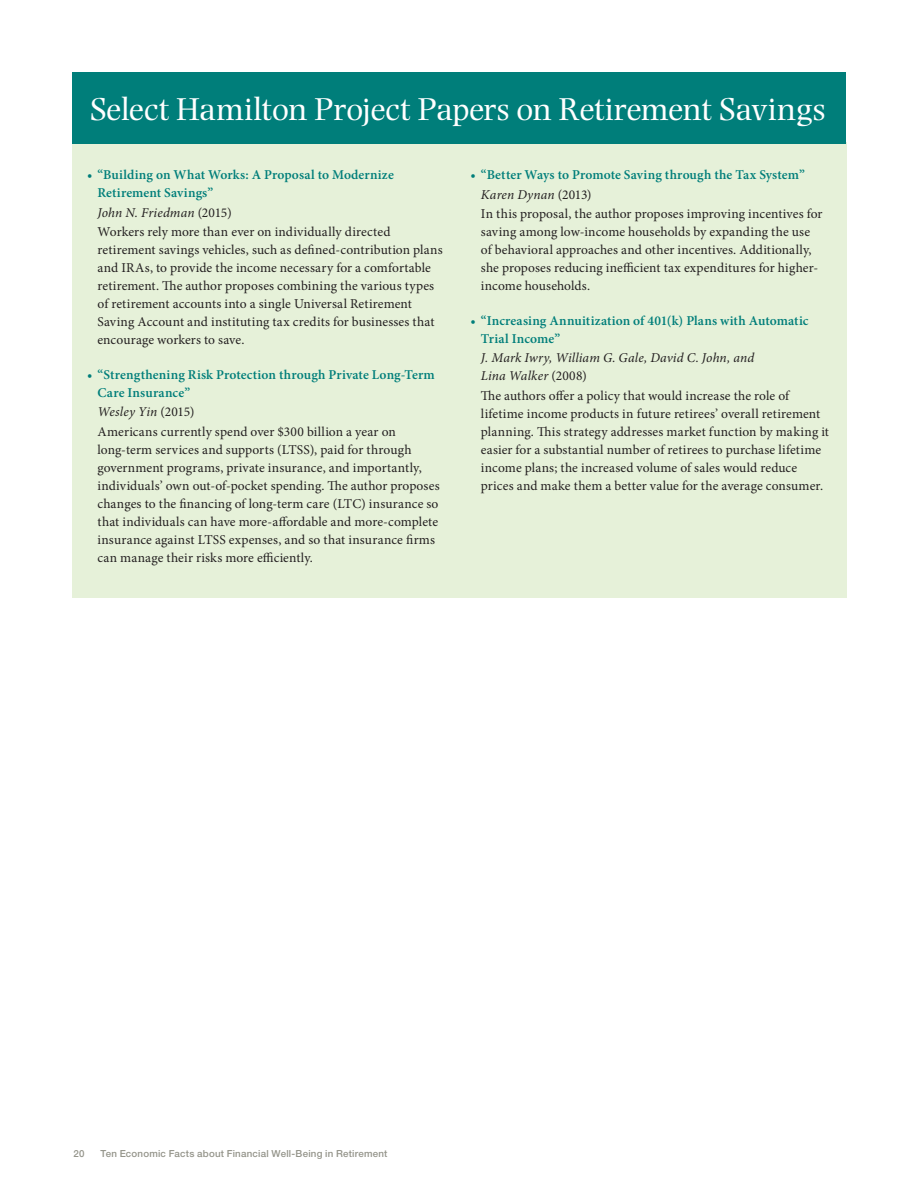
<style>
.page{position:relative;width:918px;height:1188px;background:#fff}
.page>*{position:absolute;margin:0;border:0;box-sizing:border-box;transform-origin:0 0}
.t1{font:33px "Photina MT Std";letter-spacing:-.005em;color:#fff}
.t2{font:13.5px/18px "Minion Pro";letter-spacing:.01em;color:#231f20}
.t3{font:600 13.5px/18px "Minion Pro";letter-spacing:.01em;color:#007e7a}
.t4{font:italic 13.5px/18px "Minion Pro";letter-spacing:.01em;color:#231f20}
.t5{font:500 9.75px "Helvetica Neue LT Std";letter-spacing:.02em;color:#94948a}
.s1{font-style:italic}
.s2{font-weight:600;color:#007e7a}
.s3{font-style:normal}
</style>
<div class="page">
<div style="left:72px;top:142px;width:774px;height:456px;background:#e6f1d9"></div>
<div style="left:72px;top:72px;width:774px;height:72px;background:#007e7a"></div>
<h1 class="t1" style="left:90px;top:90px;width:737px">Select Hamilton Project Papers on Retirement Savings</h1>
<p class="t3" style="left:98px;top:166px;width:298px;text-indent:-11px">• “Building on What Works: A Proposal to Modernize<br>Retirement Savings”</p>
<p class="t2" style="left:98px;top:203px;width:294px;line-height:19.5px"><span class="s1">John N. Friedman</span> (2015)<br>Workers rely more than ever on individually directed</p>
<p class="t2" style="left:98px;top:241px;width:347px">retirement savings vehicles, such as defined-contribution plans and IRAs, to provide the income necessary for a comfortable retirement. The author proposes combining the various types of retirement accounts into a single Universal Retirement Saving Account and instituting tax credits for businesses that encourage workers to save.</p>
<p class="t3" style="left:98px;top:365px;width:339px;text-indent:-11px">• “Strengthening Risk Protection through Private Long-Term<br>Care Insurance”</p>
<p class="t2" style="left:98px;top:402px;width:300px;line-height:19.5px"><span class="s1">Wesley Yin</span> (2015)<br>Americans currently spend over $300 billion a year on</p>
<p class="t2" style="left:98px;top:441px;width:344px">long-term services and supports (LTSS), paid for through government programs, private insurance, and importantly, individuals’ own out-of-pocket spending. The author proposes changes to the financing of long-term care (LTC) insurance so that individuals can have more-affordable and more-complete insurance against LTSS expenses, and so that insurance firms can manage their risks more efficiently.</p>
<p class="t2" style="left:481px;top:165px;width:343px;line-height:19.5px;text-indent:-11px"><span class="s2">• “Better Ways to Promote Saving through the Tax System”<br></span><span class="s1">Karen Dynan</span> (2013)<br>In this proposal, the author proposes improving incentives for</p>
<p class="t2" style="left:481px;top:223px;width:339px">saving among low-income households by expanding the use of behavioral approaches and other incentives. Additionally, she proposes reducing inefficient tax expenditures for higher&shy;income households.</p>
<p class="t3" style="left:481px;top:311px;width:329px;text-indent:-11px">• “Increasing Annuitization of 401(k) Plans with Automatic<br>Trial Income”</p>
<p class="t4" style="left:481px;top:349px;width:275px">J. Mark Iwry, William G. Gale, David C. John, and<br>Lina Walker <span class="s3">(2008)</span></p>
<p class="t2" style="left:481px;top:386px;width:350px">The authors offer a policy that would increase the role of lifetime income products in future retirees’ overall retirement planning. This strategy addresses market function by making it easier for a substantial number of retirees to purchase lifetime income plans; the increased volume of sales would reduce prices and make them a better value for the average consumer.</p>
<p class="t5" style="left:74px;top:1147px;width:13px">20</p>
<p class="t5" style="left:100px;top:1147px;width:289px">Ten Economic Facts about Financial Well-Being in Retirement</p>
</div>
